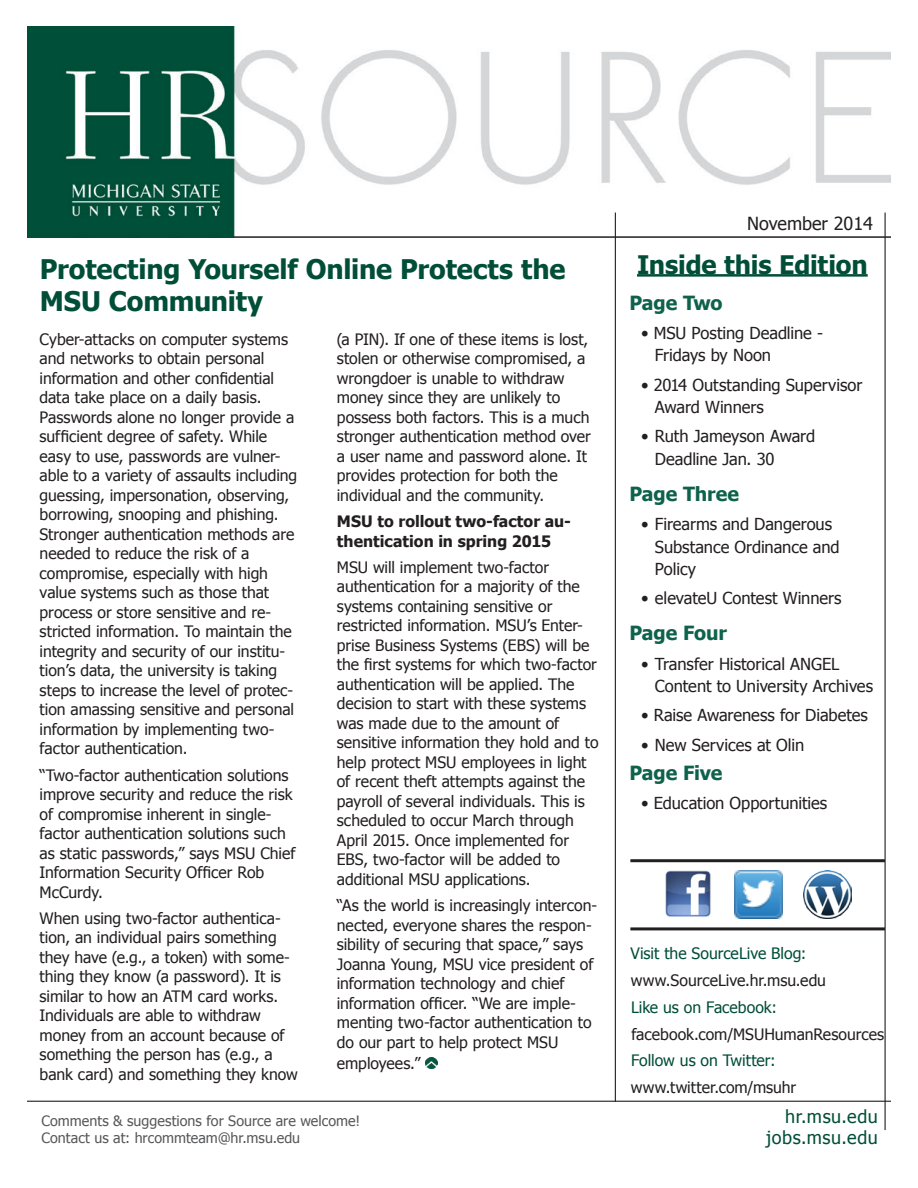
<style>
.page{position:relative;width:918px;height:1188px;background:#fff}
.page>*{position:absolute;margin:0;border:0;box-sizing:border-box;transform-origin:0 0}
.t1{font:700 27px/32.4px "Tahoma";letter-spacing:-.005em;color:#004e38}
.t2{font:700 25.5px "Tahoma";letter-spacing:-.01em;color:#004e38}
.Page_Heading{font:700 19.5px "Tahoma";letter-spacing:-.005em;color:#0e624c}
.t3{font:18px "Tahoma";letter-spacing:.035em;color:#004e38}
.t4{font:18px "Tahoma";color:#231f20}
.bulleted_text{font:16.5px/22.5px "Tahoma";letter-spacing:-.005em;color:#231f20}
.story_text{font:15.75px/19.5px "Tahoma";color:#231f20}
.bulleted_text-2{font:15.75px "Tahoma";color:#231f20}
.bulleted_text-3{font:15.75px "Tahoma";color:#004e38}
.story_text-2{font:700 15.75px/19.5px "Tahoma";color:#231f20}
.t5{font:14.25px/17.1px "Tahoma";letter-spacing:.005em;color:#57585a}
</style>
<div class="page">
<img style="left:27px;top:27px;width:864px;height:211px">
<hr style="left:885px;top:213px;width:1px;height:917px;background:#231f20">
<hr style="left:27px;top:1101px;width:864px;height:1px;background:#231f20">
<hr style="left:637px;top:274px;width:231px;height:3px;background:#004e38">
<svg style="left:426px;top:1057px;width:11px;height:12px"></svg>
<hr style="left:234px;top:236px;width:657px;height:2px;background:#231f20">
<hr style="left:615px;top:213px;width:1px;height:889px;background:#231f20">
<img style="left:665px;top:870px;width:46px;height:47px">
<img style="left:735px;top:871px;width:47px;height:48px">
<hr style="left:630px;top:859px;width:255px;height:3px;background:#231f20">
<hr style="left:630px;top:927px;width:255px;height:3px;background:#231f20">
<img style="left:803px;top:871px;width:48px;height:48px">
<p class="t1" style="left:40px;top:251px;width:527px">Protecting Yourself Online Protects the<br>MSU Community</p>
<p class="story_text" style="left:40px;top:329px;width:259px">Cyber-attacks on computer systems and networks to obtain personal information and other confidential data take place on a daily basis.<br>Passwords alone no longer provide a sufficient degree of safety. While easy to use, passwords are vulner&shy;able to a variety of assaults including guessing, impersonation, observing, borrowing, snooping and phishing.<br>Stronger authentication methods are needed to reduce the risk of a compromise, especially with high value systems such as those that process or store sensitive and re&shy;stricted information. To maintain the integrity and security of our institu&shy;tion’s data, the university is taking steps to increase the level of protec&shy;tion amassing sensitive and personal information by implementing two&shy;factor authentication.</p>
<p class="story_text" style="left:40px;top:765px;width:257px">“Two-factor authentication solutions improve security and reduce the risk of compromise inherent in single&shy;factor authentication solutions such as static passwords,” says MSU Chief<br>Information Security Officer Rob<br>McCurdy.</p>
<p class="story_text" style="left:40px;top:908px;width:260px">When using two-factor authentica&shy;tion, an individual pairs something they have (e.g., a token) with some&shy;thing they know (a password). It is similar to how an ATM card works.<br>Individuals are able to withdraw money from an account because of something the person has (e.g., a bank card) and something they know</p>
<p class="story_text" style="left:337px;top:329px;width:256px">(a PIN). If one of these items is lost, stolen or otherwise compromised, a wrongdoer is unable to withdraw money since they are unlikely to possess both factors. This is a much stronger authentication method over a user name and password alone. It provides protection for both the individual and the community.</p>
<p class="story_text-2" style="left:337px;top:511px;width:236px">MSU to rollout two-factor au&shy;thentication in spring 2015</p>
<p class="story_text" style="left:337px;top:557px;width:263px">MSU will implement two-factor authentication for a majority of the systems containing sensitive or restricted information. MSU’s Enter&shy;prise Business Systems (EBS) will be the first systems for which two-factor authentication will be applied. The decision to start with these systems was made due to the amount of sensitive information they hold and to help protect MSU employees in light of recent theft attempts against the payroll of several individuals. This is scheduled to occur March through April 2015. Once implemented for EBS, two-factor will be added to additional MSU applications.</p>
<p class="story_text" style="left:337px;top:895px;width:262px">“As the world is increasingly intercon&shy;nected, everyone shares the respon&shy;sibility of securing that space,” says Joanna Young, MSU vice president of information technology and chief information officer. “We are imple&shy;menting two-factor authentication to do our part to help protect MSU</p>
<p class="story_text" style="left:337px;top:1052px;width:85px">employees.”</p>
<p class="t4" style="left:747px;top:212px;width:127px">November 2014</p>
<p class="t2" style="left:637px;top:246px;width:232px">Inside this Edition</p>
<h1 class="Page_Heading" style="left:630px;top:289px;width:94px">Page Two</h1>
<p class="bulleted_text" style="left:655px;top:321px;width:170px;text-indent:-14px">• MSU Posting Deadline -<br>Fridays by Noon</p>
<p class="bulleted_text" style="left:655px;top:373px;width:209px;text-indent:-14px">• 2014 Outstanding Supervisor<br>Award Winners</p>
<p class="bulleted_text" style="left:655px;top:424px;width:162px;text-indent:-14px">• Ruth Jameyson Award<br>Deadline Jan. 30</p>
<h1 class="Page_Heading" style="left:630px;top:480px;width:111px">Page Three</h1>
<p class="bulleted_text" style="left:655px;top:512px;width:186px;text-indent:-14px">• Firearms and Dangerous<br>Substance Ordinance and<br>Policy</p>
<p class="bulleted_text" style="left:641px;top:586px;width:202px">• elevateU Contest Winners</p>
<h1 class="Page_Heading" style="left:630px;top:620px;width:99px">Page Four</h1>
<p class="bulleted_text" style="left:655px;top:652px;width:220px;text-indent:-14px">• Transfer Historical ANGEL<br>Content to University Archives</p>
<p class="bulleted_text" style="left:641px;top:703px;width:228px">• Raise Awareness for Diabetes</p>
<p class="bulleted_text" style="left:641px;top:733px;width:165px">• New Services at Olin</p>
<h1 class="Page_Heading" style="left:630px;top:759px;width:94px">Page Five</h1>
<p class="bulleted_text" style="left:641px;top:791px;width:188px">• Education Opportunities</p>
<p class="bulleted_text-3" style="left:631px;top:943px;width:177px">Visit the SourceLive Blog:</p>
<p class="bulleted_text-2" style="left:631px;top:970px;width:197px">www.SourceLive.hr.msu.edu</p>
<p class="bulleted_text-3" style="left:631px;top:997px;width:148px">Like us on Facebook:</p>
<p class="bulleted_text-2" style="left:631px;top:1023px;width:254px">facebook.com/MSUHumanResources</p>
<p class="bulleted_text-3" style="left:631px;top:1050px;width:146px">Follow us on Twitter:</p>
<p class="bulleted_text-2" style="left:631px;top:1077px;width:167px">www.twitter.com/msuhr</p>
<p class="t5" style="left:41px;top:1111px;width:320px">Comments &amp; suggestions for Source are welcome!<br>Contact us at: hrcommteam@hr.msu.edu</p>
<p class="t3" style="left:785px;top:1104px;width:94px">hr.msu.edu</p>
<p class="t3" style="left:766px;top:1126px;width:113px">jobs.msu.edu</p>
</div>
